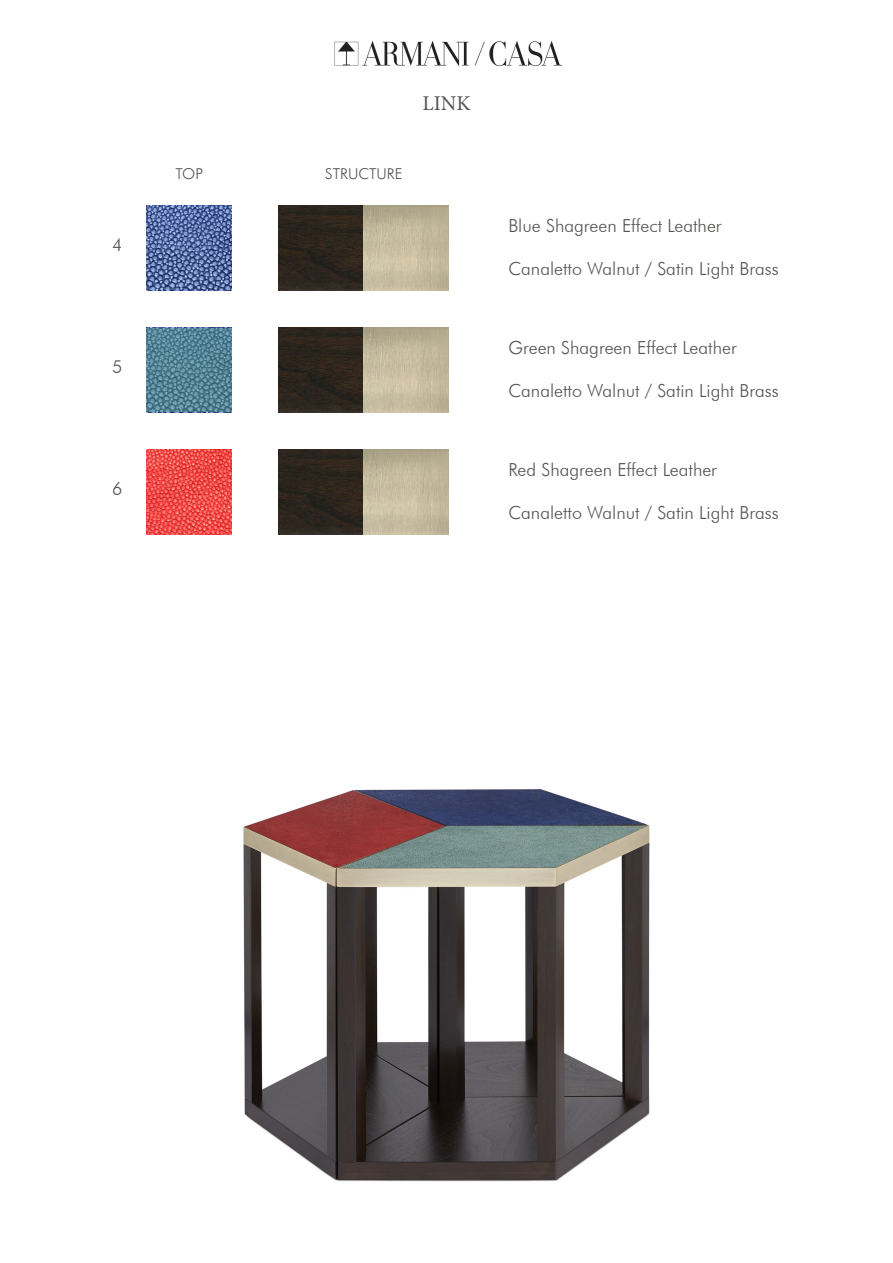
<style>
.page{position:relative;width:893px;height:1263px;background:#fff}
.page>*{position:absolute;margin:0;border:0;box-sizing:border-box;transform-origin:0 0}
.t1{font:21px "Minion Pro";color:#545452}
.t2{font:300 18px "Futura BT";color:#545452}
.t3{font:300 15px "Futura BT";color:#545452}
</style>
<div class="page">
<img style="left:334px;top:41px;width:228px;height:26px">
<img style="left:147px;top:206px;width:85px;height:85px">
<img style="left:279px;top:328px;width:170px;height:85px">
<img style="left:279px;top:206px;width:170px;height:85px">
<img style="left:279px;top:450px;width:170px;height:85px">
<img style="left:147px;top:450px;width:85px;height:85px">
<img style="left:147px;top:328px;width:85px;height:85px">
<svg style="left:147px;top:329px;width:85px;height:83px;background:#538395"></svg>
<img style="left:243px;top:789px;width:407px;height:393px">
<p class="t2" style="left:112px;top:234px;width:12px">4</p>
<p class="t2" style="left:112px;top:356px;width:12px">5</p>
<p class="t2" style="left:112px;top:478px;width:12px">6</p>
<p class="t1" style="left:422px;top:89px;width:50px">LINK</p>
<p class="t3" style="left:176px;top:164px;width:29px">TOP</p>
<p class="t3" style="left:325px;top:164px;width:79px">STRUCTURE</p>
<p class="t2" style="left:508px;top:215px;width:215px">Blue Shagreen Effect Leather</p>
<p class="t2" style="left:508px;top:258px;width:272px">Canaletto Walnut / Satin Light Brass</p>
<p class="t2" style="left:508px;top:337px;width:230px">Green Shagreen Effect Leather</p>
<p class="t2" style="left:508px;top:380px;width:272px">Canaletto Walnut / Satin Light Brass</p>
<p class="t2" style="left:508px;top:459px;width:210px">Red Shagreen Effect Leather</p>
<p class="t2" style="left:508px;top:502px;width:272px">Canaletto Walnut / Satin Light Brass</p>
</div>
